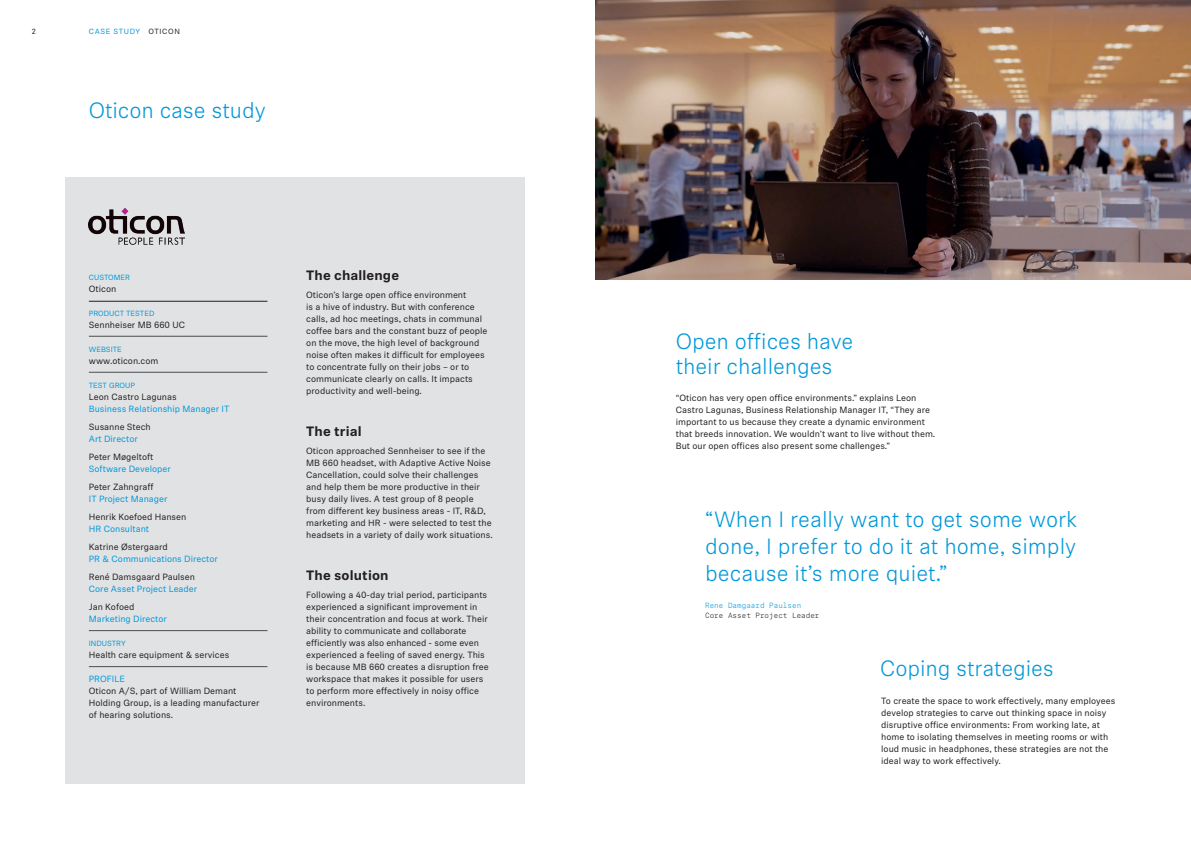
<style>
.page{position:relative;width:1191px;height:842px;background:#fff}
.page>*{position:absolute;margin:0;border:0;box-sizing:border-box;transform-origin:0 0}
.t1{font:300 22px/27px "Sennheiser Neue";letter-spacing:-.005em;color:#0098da}
.t2{font:700 13.5px "Sennheiser Neue";letter-spacing:.01em;color:#231f20}
.t3{font:9px/12px "Sennheiser Neue";color:#231f20}
.t4{font:9px "Sennheiser Neue";color:#0098da}
.t5{font:7.5px "Sennheiser Neue";color:#0098da}
.t6{font:7.5px "Sennheiser Neue Monospaced";color:#231f20}
.t7{font:7.5px "Sennheiser Neue Monospaced";color:#0098da}
.t8{font:7.5px "Sennheiser Neue";letter-spacing:.08em;color:#0696d7}
.t9{font:7.5px "Sennheiser Neue";color:#231f20}
.s1{color:#231f20}
</style>
<div class="page">
<div style="left:65px;top:178px;width:459px;height:606px;background:#e1e2e4"></div>
<hr style="left:89px;top:301px;width:178px;height:1px;background:#231f20">
<hr style="left:89px;top:336px;width:178px;height:1px;background:#4b4c4d">
<hr style="left:89px;top:372px;width:178px;height:1px;background:#4b4c4d">
<hr style="left:89px;top:630px;width:178px;height:1px;background:#4b4c4d">
<hr style="left:89px;top:666px;width:178px;height:1px;background:#4b4c4d">
<img style="left:595px;top:0;width:596px;height:280px">
<img style="left:89px;top:208px;width:95px;height:36px">
<p class="t9" style="left:32px;top:26px;width:6px">2</p>
<p class="t8" style="left:89px;top:26px;width:93px">CASE STUDY <span class="s1">OTICON</span></p>
<h1 class="t1" style="left:89px;top:96px;width:178px">Oticon case study</h1>
<p class="t5" style="left:89px;top:272px;width:43px">CUSTOMER</p>
<p class="t3" style="left:89px;top:282px;width:29px">Oticon</p>
<p class="t5" style="left:89px;top:308px;width:67px">PRODUCT TESTED</p>
<p class="t3" style="left:89px;top:318px;width:98px">Sennheiser MB 660 UC</p>
<p class="t5" style="left:89px;top:344px;width:35px">WEBSITE</p>
<p class="t3" style="left:89px;top:354px;width:71px">www.oticon.com</p>
<p class="t5" style="left:89px;top:380px;width:48px">TEST GROUP</p>
<p class="t3" style="left:89px;top:390px;width:89px">Leon Castro Lagunas</p>
<p class="t4" style="left:89px;top:403px;width:142px">Business Relationship Manager IT</p>
<p class="t3" style="left:89px;top:420px;width:63px">Susanne Stech</p>
<p class="t4" style="left:89px;top:433px;width:50px">Art Director</p>
<p class="t3" style="left:89px;top:450px;width:66px">Peter Møgeltoft</p>
<p class="t4" style="left:89px;top:463px;width:84px">Software Developer</p>
<p class="t3" style="left:89px;top:480px;width:66px">Peter Zahngraff</p>
<p class="t4" style="left:89px;top:493px;width:80px">IT Project Manager</p>
<p class="t3" style="left:89px;top:510px;width:99px">Henrik Koefoed Hansen</p>
<p class="t4" style="left:89px;top:523px;width:62px">HR Consultant</p>
<p class="t3" style="left:89px;top:540px;width:80px">Katrine Østergaard</p>
<p class="t4" style="left:89px;top:553px;width:131px">PR &amp; Communications Director</p>
<p class="t3" style="left:89px;top:570px;width:108px">René Damsgaard Paulsen</p>
<p class="t4" style="left:89px;top:583px;width:110px">Core Asset Project Leader</p>
<p class="t3" style="left:89px;top:600px;width:47px">Jan Kofoed</p>
<p class="t4" style="left:89px;top:613px;width:80px">Marketing Director</p>
<p class="t5" style="left:89px;top:638px;width:39px">INDUSTRY</p>
<p class="t3" style="left:89px;top:648px;width:142px">Health care equipment &amp; services</p>
<p class="t4" style="left:89px;top:673px;width:38px">PROFILE</p>
<p class="t3" style="left:89px;top:684px;width:172px">Oticon A/S, part of William Demant<br>Holding Group, is a leading manufacturer of hearing solutions.</p>
<h2 class="t2" style="left:306px;top:265px;width:94px">The challenge</h2>
<p class="t3" style="left:306px;top:288px;width:183px">Oticon’s large open office environment<br>is a hive of industry. But with conference calls, ad hoc meetings, chats in communal coffee bars and the constant buzz of people on the move, the high level of background noise often makes it difficult for employees to concentrate fully on their jobs – or to communicate clearly on calls. It impacts productivity and well-being.</p>
<h2 class="t2" style="left:306px;top:421px;width:57px">The trial</h2>
<p class="t3" style="left:306px;top:444px;width:188px">Oticon approached Sennheiser to see if the MB 660 headset, with Adaptive Active Noise Cancellation, could solve their challenges and help them be more productive in their busy daily lives. A test group of 8 people from different key business areas - IT, R&amp;D, marketing and HR - were selected to test the headsets in a variety of daily work situations.</p>
<h2 class="t2" style="left:306px;top:565px;width:84px">The solution</h2>
<p class="t3" style="left:306px;top:588px;width:184px">Following a 40-day trial period, participants experienced a significant improvement in their concentration and focus at work. Their ability to communicate and collaborate efficiently was also enhanced - some even experienced a feeling of saved energy. This is because MB 660 creates a disruption free workspace that makes it possible for users to perform more effectively in noisy office environments.</p>
<h1 class="t1" style="left:676px;top:327px;width:179px;line-height:25.5px">Open offices have their challenges</h1>
<p class="t3" style="left:676px;top:391px;width:261px">“Oticon has very open office environments.” explains Leon Castro Lagunas, Business Relationship Manager IT, “They are important to us because they create a dynamic environment that breeds innovation. We wouldn’t want to live without them.<br>But our open offices also present some challenges.”</p>
<h1 class="t1" style="left:705px;top:504px;width:374px;text-align:justify">“When I really want to get some work done, I prefer to do it at home, simply because it’s more quiet.”</h1>
<p class="t7" style="left:705px;top:601px;width:98px">Rene Damgaard Paulsen</p>
<p class="t6" style="left:705px;top:610px;width:116px">Core Asset Project Leader</p>
<h1 class="t1" style="left:880px;top:654px;width:175px">Coping strategies</h1>
<p class="t3" style="left:881px;top:695px;width:236px">To create the space to work effectively, many employees develop strategies to carve out thinking space in noisy disruptive office environments: From working late, at home to isolating themselves in meeting rooms or with loud music in headphones, these strategies are not the ideal way to work effectively.</p>
</div>
